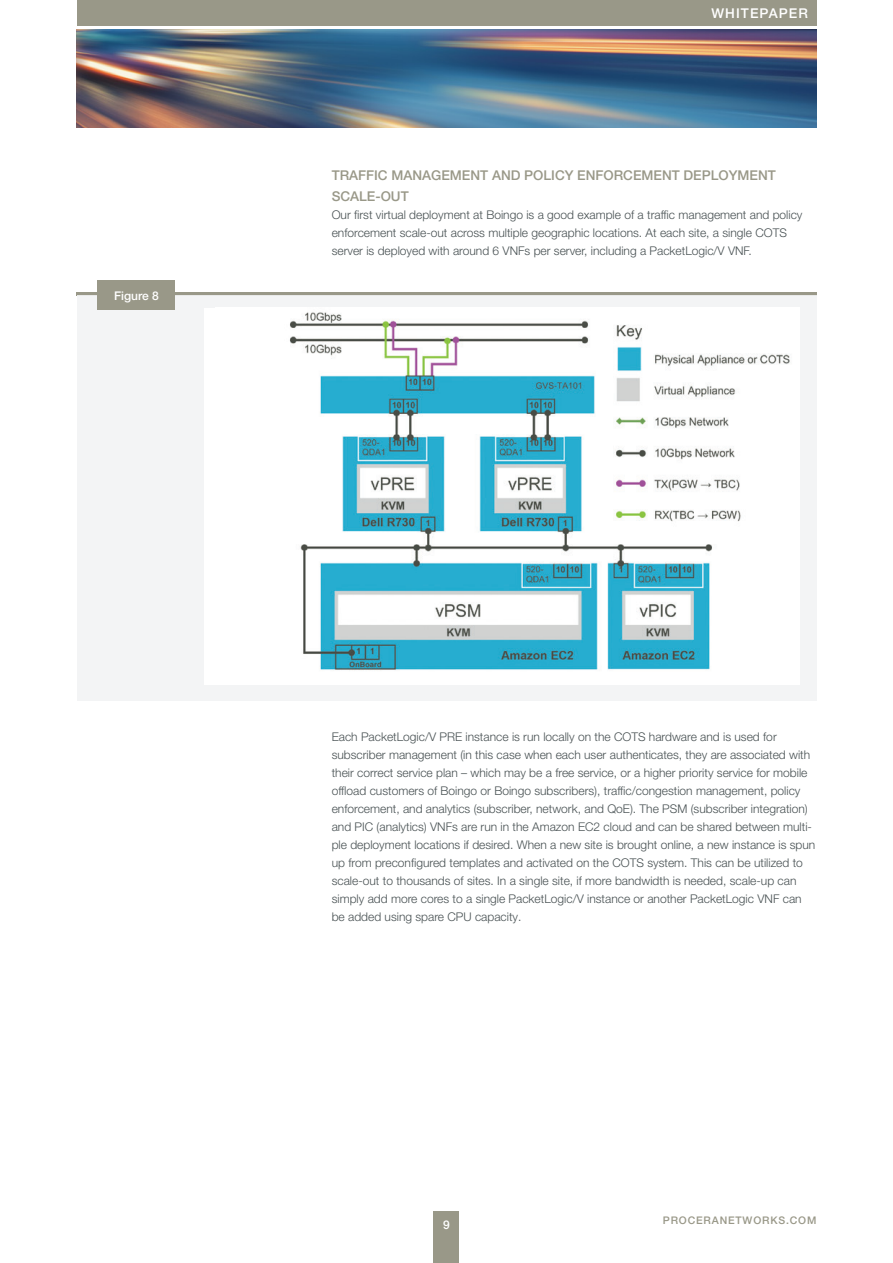
<style>
.page{position:relative;width:893px;height:1263px;background:#fff}
.page>*{position:absolute;margin:0;border:0;box-sizing:border-box;transform-origin:0 0}
.t1{font:500 13.5px/21.6px "Helvetica Neue LT Pro";color:#999888}
.doc_type_top_title{font:500 13.5px "Helvetica Neue LT Pro";letter-spacing:.08em;color:#fff}
.t2{font:300 12px/18px "Helvetica Neue LT Pro";color:#485153}
.Figure_numbering_Wht{font:500 12px "Helvetica Neue LT Pro";color:#fff}
.t3{font:500 10.5px "Helvetica Neue LT Pro";letter-spacing:.08em;color:#999888}
</style>
<div class="page">
<div style="left:434px;top:1212px;width:25px;height:51px;background:#999888"></div>
<div style="left:77px;top:0;width:739px;height:26px;background:#999888"></div>
<img style="left:77px;top:30px;width:739px;height:98px">
<hr style="left:77px;top:292px;width:740px;height:3px;background:#999888">
<div style="left:77px;top:295px;width:740px;height:406px;background:#f2f3f4"></div>
<div style="left:98px;top:281px;width:77px;height:29px;background:#999888"></div>
<div style="left:204px;top:308px;width:595px;height:376px;background:#fff"></div>
<img style="left:290px;top:312px;width:500px;height:358px">
<p class="Figure_numbering_Wht" style="left:114px;top:288px;width:46px">Figure 8</p>
<p class="doc_type_top_title" style="left:713px;top:5px;width:96px">CASE STUDY</p>
<p class="doc_type_top_title" style="left:711px;top:5px;width:98px">WHITEPAPER</p>
<p class="t1" style="left:332px;top:164px;width:446px">TRAFFIC MANAGEMENT AND POLICY ENFORCEMENT DEPLOYMENT<br>SCALE-OUT</p>
<p class="t2" style="left:332px;top:206px;width:472px">Our first virtual deployment at Boingo is a good example of a traffic management and policy enforcement scale-out across multiple geographic locations. At each site, a single COTS server is deployed with around 6 VNFs per server, including a PacketLogic/V VNF.</p>
<p class="t2" style="left:332px;top:728px;width:485px">Each PacketLogic/V PRE instance is run locally on the COTS hardware and is used for subscriber management (in this case when each user authenticates, they are associated with their correct service plan – which may be a free service, or a higher priority service for mobile offload customers of Boingo or Boingo subscribers), traffic/congestion management, policy enforcement, and analytics (subscriber, network, and QoE). The PSM (subscriber integration) and PIC (analytics) VNFs are run in the Amazon EC2 cloud and can be shared between multi&shy;ple deployment locations if desired. When a new site is brought online, a new instance is spun up from preconfigured templates and activated on the COTS system. This can be utilized to scale-out to thousands of sites. In a single site, if more bandwidth is needed, scale-up can simply add more cores to a single PacketLogic/V instance or another PacketLogic VNF can be added using spare CPU capacity.</p>
<p class="Figure_numbering_Wht" style="left:443px;top:1217px;width:8px">9</p>
<p class="t3" style="left:663px;top:1214px;width:155px">PROCERANETWORKS.COM</p>
</div>
